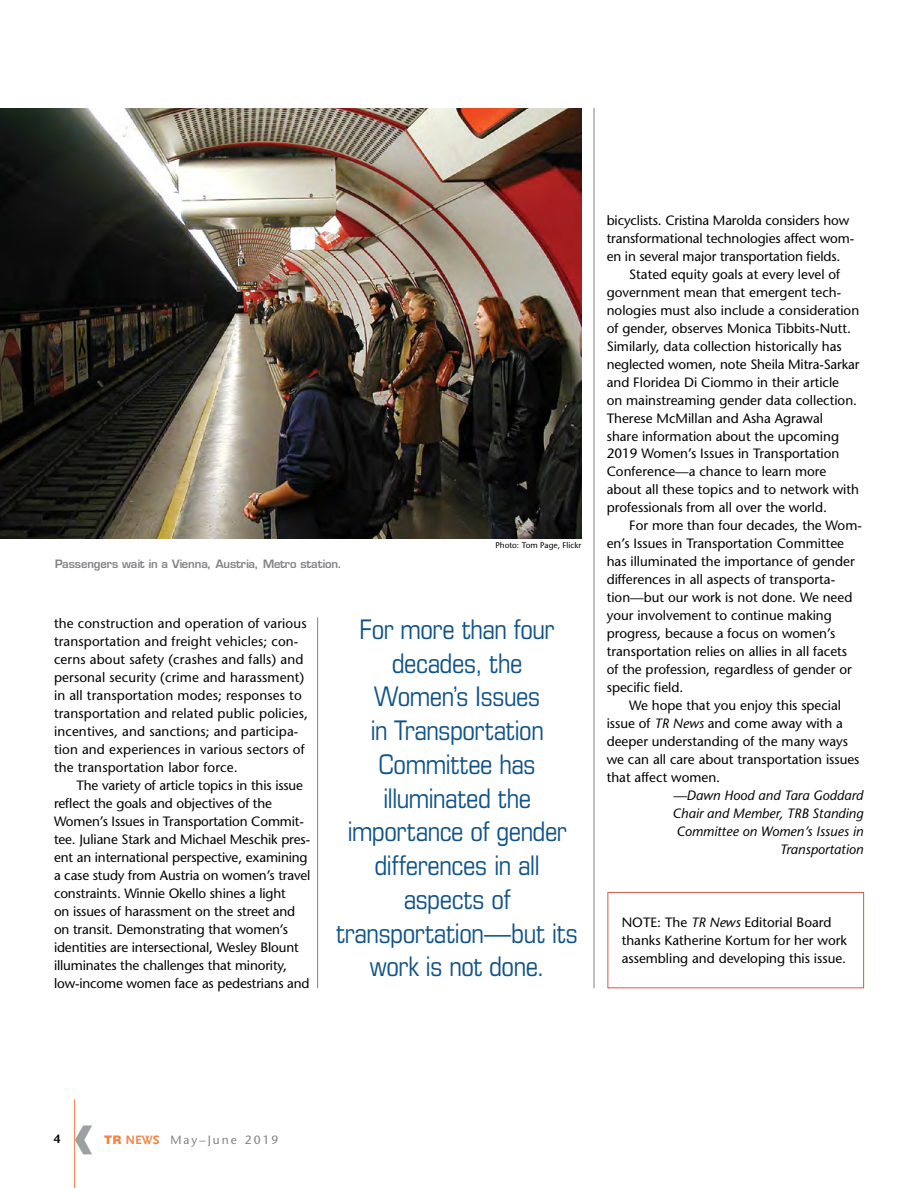
<style>
.page{position:relative;width:918px;height:1188px;background:#fff}
.page>*{position:absolute;margin:0;border:0;box-sizing:border-box;transform-origin:0 0}
.t1{font:700 70.5px "Frutiger";color:#9d9fa2}
.t2{font:condensed 27px/33.8px "Eurostile";letter-spacing:-.02em;color:#105388;text-align:center}
.t3{font:13.5px/18px "Stone Sans";color:#000}
.t4{font:italic 13.5px/18px "Stone Sans";color:#000;text-align:right}
.t5{font:12px "Stone Sans";letter-spacing:.17em;color:#808285}
.t6{font:600 12px "Stone Sans";color:#000}
.t7{font:600 11.25px "Eurostile";letter-spacing:-.01em;color:#808285}
.t8{font:8.25px "Stone Sans";color:#000}
.s1{font-style:italic}
.s2{font-family:"Nimbus San Nov D Blac";font-size:12.75px;color:#f58345}
.s3{font-family:"Scala Sans";font-weight:700;font-size:12.75px;color:#f58345}
</style>
<div class="page">
<hr style="left:317px;top:617px;width:1px;height:371px;background:#808285">
<hr style="left:74px;top:1099px;width:1px;height:89px;background:#f58345">
<img style="left:0;top:108px;width:581px;height:431px">
<hr style="left:594px;top:108px;width:1px;height:880px;background:#808285">
<div style="left:608px;top:892px;width:256px;height:96px;border:1px solid #d75b43"></div>
<p class="t7" style="left:54px;top:557px;width:289px">Passengers wait in a Vienna, Austria, Metro station.</p>
<p class="t8" style="left:495px;top:541px;width:87px">Photo: Tom Page, Flickr</p>
<p class="t3" style="left:54px;top:614px;width:256px">the construction and operation of various transportation and freight vehicles; con&shy;cerns about safety (crashes and falls) and personal security (crime and harassment) in all transportation modes; responses to transportation and related public policies, incentives, and sanctions; and participa&shy;tion and experiences in various sectors of the transportation labor force.</p>
<p class="t3" style="left:54px;top:776px;width:258px;text-indent:23px">The variety of article topics in this issue reflect the goals and objectives of the Women’s Issues in Transportation Commit&shy;tee. Juliane Stark and Michael Meschik pres&shy;ent an international perspective, examining a case study from Austria on women’s travel constraints. Winnie Okello shines a light<br>on issues of harassment on the street and on transit. Demonstrating that women’s identities are intersectional, Wesley Blount illuminates the challenges that minority, low-income women face as pedestrians and</p>
<h2 class="t2" style="left:336px;top:612px;width:243px">For more than four decades, the<br>Women’s Issues<br>in Transportation<br>Committee has illuminated the importance of gender differences in all aspects of transportation—but its work is not done.</h2>
<p class="t3" style="left:607px;top:211px;width:249px">bicyclists. Cristina Marolda considers how transformational technologies affect wom&shy;en in several major transportation fields.</p>
<p class="t3" style="left:607px;top:265px;width:254px;text-indent:23px">Stated equity goals at every level of government mean that emergent tech&shy;nologies must also include a consideration of gender, observes Monica Tibbits-Nutt.<br>Similarly, data collection historically has neglected women, note Sheila Mitra-Sarkar and Floridea Di Ciommo in their article<br>on mainstreaming gender data collection.<br>Therese McMillan and Asha Agrawal<br>share information about the upcoming 2019 Women’s Issues in Transportation Conference—a chance to learn more about all these topics and to network with professionals from all over the world.</p>
<p class="t3" style="left:629px;top:517px;width:234px">For more than four decades, the Wom-</p>
<p class="t3" style="left:607px;top:535px;width:239px">en’s Issues in Transportation Committee</p>
<p class="t3" style="left:607px;top:553px;width:249px">has illuminated the importance of gender</p>
<p class="t3" style="left:607px;top:571px;width:230px">differences in all aspects of transporta-</p>
<p class="t3" style="left:607px;top:589px;width:247px">tion—but our work is not done. We need</p>
<p class="t3" style="left:607px;top:607px;width:227px">your involvement to continue making</p>
<p class="t3" style="left:607px;top:625px;width:230px">progress, because a focus on women’s</p>
<p class="t3" style="left:607px;top:643px;width:242px">transportation relies on allies in all facets</p>
<p class="t3" style="left:607px;top:661px;width:247px">of the profession, regardless of gender or</p>
<p class="t3" style="left:607px;top:679px;width:78px">specific field.</p>
<p class="t3" style="left:629px;top:697px;width:213px">We hope that you enjoy this special</p>
<p class="t3" style="left:607px;top:715px;width:238px">issue of <span class="s1">TR News</span> and come away with a</p>
<p class="t3" style="left:607px;top:733px;width:243px">deeper understanding of the many ways</p>
<p class="t3" style="left:607px;top:751px;width:254px">we can all care about transportation issues</p>
<p class="t3" style="left:607px;top:769px;width:115px">that affect women.</p>
<p class="t4" style="left:673px;top:787px;width:192px">—Dawn Hood and Tara Goddard<br>Chair and Member, TRB Standing<br>Committee on Women’s Issues in<br>Transportation</p>
<p class="t3" style="left:622px;top:914px;width:227px">NOTE: The <span class="s1">TR News</span> Editorial Board thanks Katherine Kortum for her work assembling and developing this issue.</p>
<p class="t6" style="left:53px;top:1131px;width:8px">4</p>
<h1 class="t1" style="left:71px;top:1093px;width:25px">‹</h1>
<p class="t5" style="left:105px;top:1132px;width:175px"><span class="s2">TR</span> <span class="s3">NEWS</span> May–June 2019</p>
</div>
